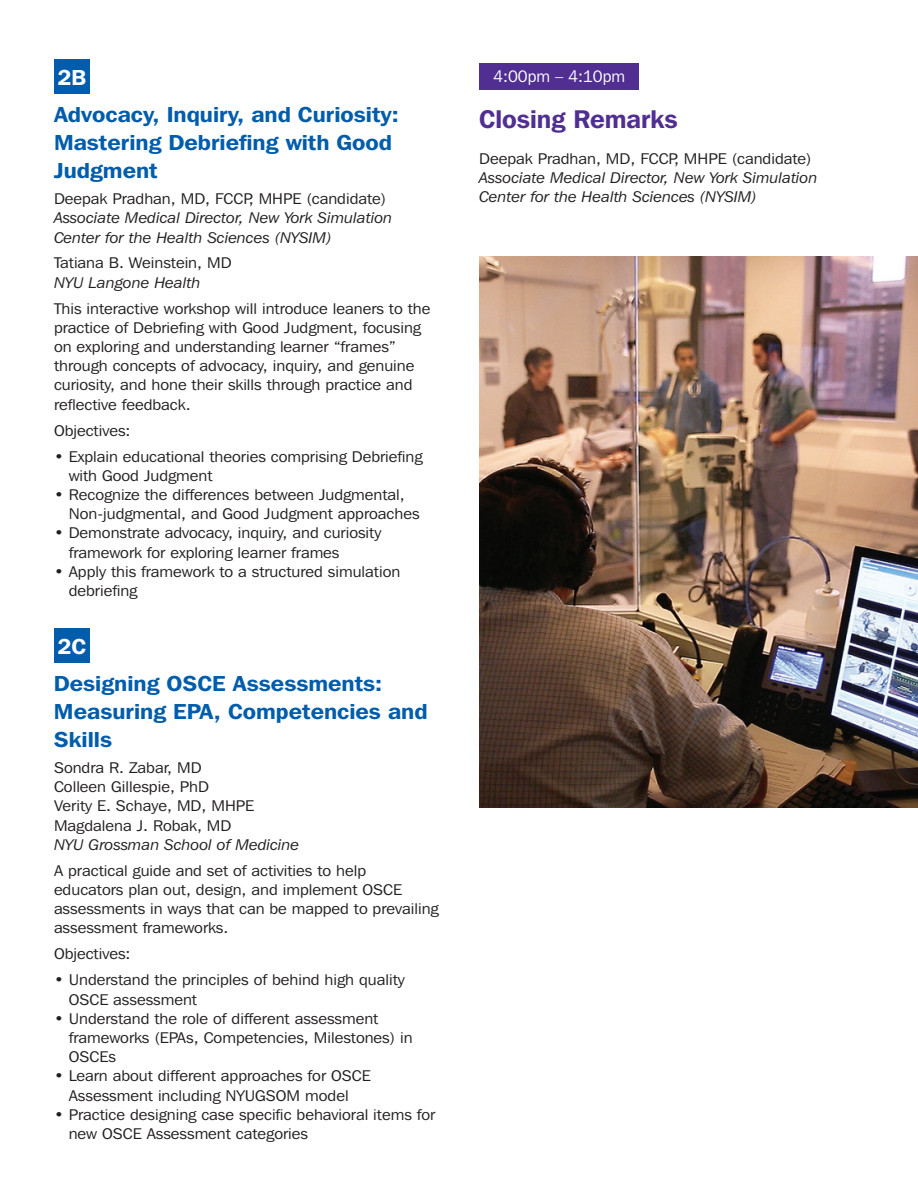
<style>
.page{position:relative;width:918px;height:1188px;background:#fff}
.page>*{position:absolute;margin:0;border:0;box-sizing:border-box;transform-origin:0 0}
.t1{font:600 25.5px "Franklin Gothic IT Cby BT";color:#502e92}
.t2{font:600 21.6px/28.2px "Franklin Gothic IT Cby BT";color:#015dab;scale:1.07 1}
.t3{font:600 21.6px "Franklin Gothic IT Cby BT";color:#fff;scale:1.07 1}
.t4{font:16.5px "Franklin Gothic IT Cby BT";color:#fff}
.t5{font:15.45px/19.2px "Franklin Gothic IT Cby BT";color:#231f20;scale:1.07 1}
.t6{font:italic 15.45px/19.2px "Franklin Gothic IT Cby BT";color:#231f20;scale:1.07 1}
.t7{font:13.5px "Franklin Gothic";color:#231f20}
.s1{font-weight:500}
</style>
<div class="page">
<img style="left:479px;top:256px;width:439px;height:551px">
<div style="left:54px;top:59px;width:36px;height:35px;background:#015dab"></div>
<div style="left:54px;top:628px;width:36px;height:35px;background:#015dab"></div>
<div style="left:479px;top:63px;width:160px;height:27px;background:#502e92"></div>
<h2 class="t3" style="left:58px;top:64px;width:28px">2B</h2>
<h2 class="t2" style="left:54px;top:100px;width:324px">Advocacy, Inquiry, and Curiosity:<br>Mastering Debriefing with Good<br>Judgment</h2>
<p class="t5" style="left:54px;top:189px;width:312px">Deepak Pradhan, MD, FCCP, MHPE (candidate)</p>
<p class="t6" style="left:54px;top:208px;width:318px">Associate Medical Director, New York Simulation<br>Center for the Health Sciences (NYSIM)</p>
<p class="t5" style="left:54px;top:253px;width:168px">Tatiana B. Weinstein, MD</p>
<p class="t6" style="left:54px;top:272px;width:138px">NYU Langone Health</p>
<p class="t5" style="left:54px;top:298px;width:353px">This interactive workshop will introduce leaners to the practice of Debriefing with Good Judgment, focusing on exploring and understanding learner “frames” through concepts of advocacy, inquiry, and genuine curiosity, and hone their skills through practice and reflective feedback.</p>
<p class="t5" style="left:54px;top:420px;width:73px">Objectives:</p>
<p class="t5" style="left:69px;top:446px;width:332px;text-indent:-15px">• Explain educational theories comprising Debriefing with Good Judgment</p>
<p class="t5" style="left:69px;top:485px;width:329px;text-indent:-15px">• Recognize the differences between Judgmental,<br>Non-judgmental, and Good Judgment approaches</p>
<p class="t5" style="left:69px;top:523px;width:294px;text-indent:-15px">• Demonstrate advocacy, inquiry, and curiosity framework for exploring learner frames</p>
<p class="t5" style="left:69px;top:562px;width:311px;text-indent:-15px">• Apply this framework to a structured simulation debriefing</p>
<h2 class="t3" style="left:58px;top:633px;width:28px">2C</h2>
<h2 class="t2" style="left:54px;top:669px;width:351px">Designing OSCE Assessments:<br>Measuring EPA, Competencies and<br>Skills</h2>
<p class="t5" style="left:54px;top:758px;width:189px">Sondra R. Zabar, MD<br>Colleen Gillespie, PhD<br>Verity E. Schaye, MD, MHPE<br>Magdalena J. Robak, MD</p>
<p class="t6" style="left:54px;top:835px;width:231px">NYU Grossman School of Medicine</p>
<p class="t5" style="left:54px;top:861px;width:361px">A practical guide and set of activities to help educators plan out, design, and implement OSCE assessments in ways that can be mapped to prevailing assessment frameworks.</p>
<p class="t5" style="left:54px;top:944px;width:73px">Objectives:</p>
<p class="t5" style="left:69px;top:970px;width:316px;text-indent:-15px">• Understand the principles of behind high quality<br>OSCE assessment</p>
<p class="t5" style="left:69px;top:1009px;width:323px;text-indent:-15px">• Understand the role of different assessment frameworks (EPAs, Competencies, Milestones) in<br>OSCEs</p>
<p class="t5" style="left:54px;top:1066px;width:297px;text-align:center">• Learn about different approaches for OSCE<br>Assessment including NYUGSOM model</p>
<p class="t5" style="left:69px;top:1105px;width:344px;text-indent:-15px">• Practice designing case specific behavioral items for new OSCE Assessment categories</p>
<p class="t7" style="left:52px;top:1130px;width:198px"><span class="s1">6</span> NYSIM Registration / Agenda</p>
<p class="t4" style="left:493px;top:67px;width:133px">4:00pm – 4:10pm</p>
<h1 class="t1" style="left:479px;top:103px;width:200px">Closing Remarks</h1>
<p class="t5" style="left:479px;top:148px;width:312px">Deepak Pradhan, MD, FCCP, MHPE (candidate)</p>
<p class="t6" style="left:479px;top:168px;width:318px">Associate Medical Director, New York Simulation<br>Center for the Health Sciences (NYSIM)</p>
</div>
